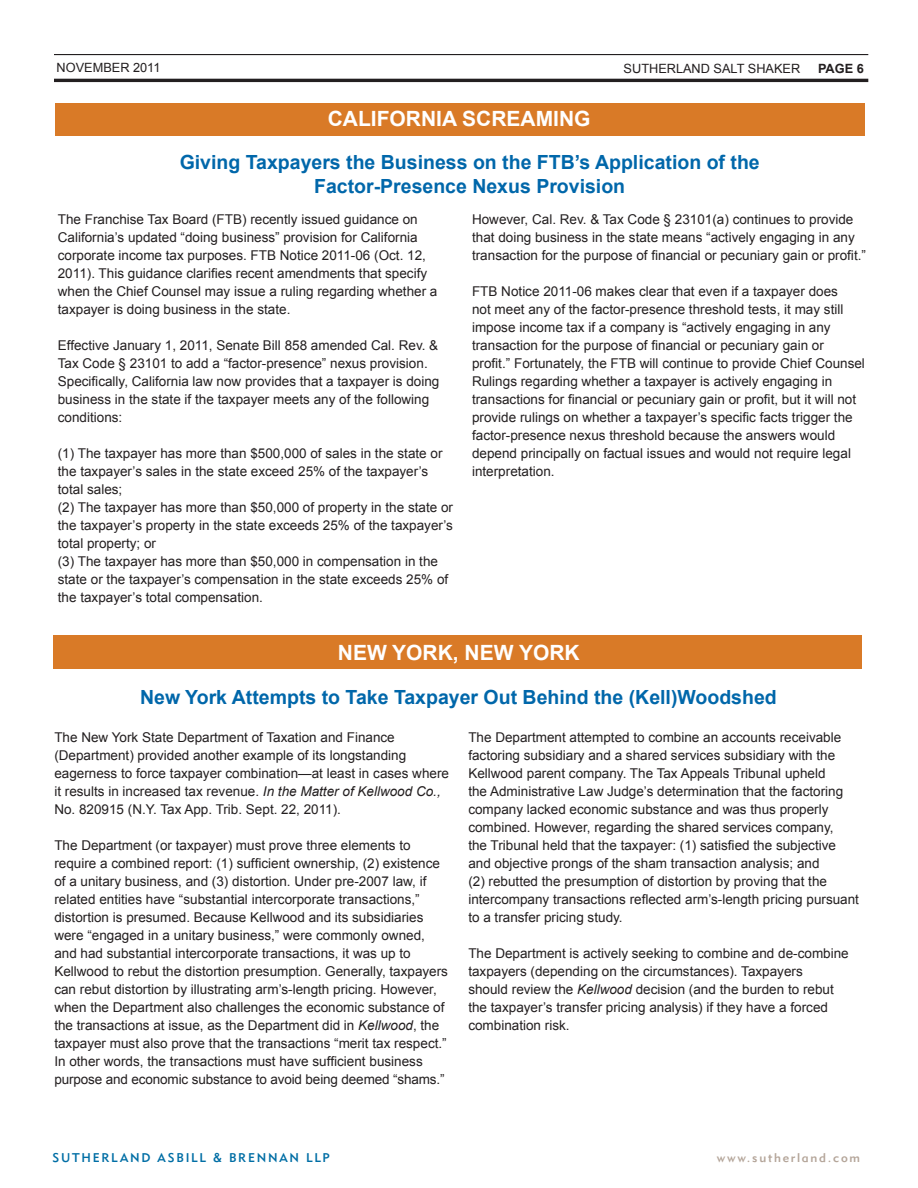
<style>
.page{position:relative;width:918px;height:1188px;background:#fff}
.page>*{position:absolute;margin:0;border:0;box-sizing:border-box;transform-origin:0 0}
.Headline_-_Main{font:700 21px "Arial";color:#fff}
.Body_Text{font:700 19.5px/23.4px "Arial";color:#0067aa;text-align:center}
.Body_Text-2{font:13.5px/18px "Arial";color:#231f20}
.t1{font:12.75px "Arial";color:#231f20}
.t2{font:700 12.75px "Arial";color:#231f20}
.t3{font:12.45px "Geometric 415 BT Medium A";letter-spacing:.14em;color:#006ea5}
.t4{font:12.45px "Geometric 415 BT Medium A";letter-spacing:.14em;color:#b4a599}
.s1{font-style:italic}
</style>
<div class="page">
<hr style="left:54px;top:54px;width:814px;height:1px;background:#231f20">
<hr style="left:54px;top:79px;width:814px;height:3px;background:#231f20">
<div style="left:55px;top:103px;width:809px;height:33px;background:#d97a27"></div>
<div style="left:54px;top:635px;width:808px;height:34px;background:#d97a27"></div>
<p class="t1" style="left:57px;top:59px;width:105px">NOVEMBER 2011</p>
<p class="Headline_-_Main" style="left:328px;top:105px;width:264px">CALIFORNIA SCREAMING</p>
<p class="t1" style="left:624px;top:60px;width:178px">SUTHERLAND SALT SHAKER</p>
<p class="t2" style="left:818px;top:60px;width:47px">PAGE 6</p>
<p class="Body_Text" style="left:180px;top:152px;width:582px">Giving Taxpayers the Business on the FTB’s Application of the<br>Factor-Presence Nexus Provision</p>
<p class="Body_Text-2" style="left:58px;top:210px;width:381px">The Franchise Tax Board (FTB) recently issued guidance on California’s updated “doing business” provision for California corporate income tax purposes. FTB Notice 2011-06 (Oct. 12, 2011). This guidance clarifies recent amendments that specify when the Chief Counsel may issue a ruling regarding whether a taxpayer is doing business in the state.</p>
<p class="Body_Text-2" style="left:58px;top:336px;width:383px">Effective January 1, 2011, Senate Bill 858 amended Cal. Rev. &amp; Tax Code § 23101 to add a “factor-presence” nexus provision.<br>Specifically, California law now provides that a taxpayer is doing business in the state if the taxpayer meets any of the following conditions:</p>
<p class="Body_Text-2" style="left:58px;top:444px;width:386px">(1) The taxpayer has more than $500,000 of sales in the state or the taxpayer’s sales in the state exceed 25% of the taxpayer’s total sales;</p>
<p class="Body_Text-2" style="left:58px;top:498px;width:397px;text-align:justify">(2) The taxpayer has more than $50,000 of property in the state or the taxpayer’s property in the state exceeds 25% of the taxpayer’s total property; or</p>
<p class="Body_Text-2" style="left:58px;top:552px;width:392px">(3) The taxpayer has more than $50,000 in compensation in the state or the taxpayer’s compensation in the state exceeds 25% of the taxpayer’s total compensation.</p>
<p class="Body_Text-2" style="left:472px;top:210px;width:395px">However, Cal. Rev. &amp; Tax Code § 23101(a) continues to provide that doing business in the state means “actively engaging in any transaction for the purpose of financial or pecuniary gain or profit.”</p>
<p class="Body_Text-2" style="left:472px;top:282px;width:394px">FTB Notice 2011-06 makes clear that even if a taxpayer does<br>not meet any of the factor-presence threshold tests, it may still impose income tax if a company is “actively engaging in any transaction for the purpose of financial or pecuniary gain or profit.” Fortunately, the FTB will continue to provide Chief Counsel Rulings regarding whether a taxpayer is actively engaging in transactions for financial or pecuniary gain or profit, but it will not provide rulings on whether a taxpayer’s specific facts trigger the factor-presence nexus threshold because the answers would depend principally on factual issues and would not require legal interpretation.</p>
<p class="Headline_-_Main" style="left:338px;top:639px;width:243px">NEW YORK, NEW YORK</p>
<p class="Body_Text" style="left:140px;top:687px;width:638px">New York Attempts to Take Taxpayer Out Behind the (Kell)Woodshed</p>
<p class="Body_Text-2" style="left:54px;top:728px;width:396px">The New York State Department of Taxation and Finance (Department) provided another example of its longstanding eagerness to force taxpayer combination—at least in cases where it results in increased tax revenue. <span class="s1">In the Matter of Kellwood Co., </span>No. 820915 (N.Y. Tax App. Trib. Sept. 22, 2011).</p>
<p class="Body_Text-2" style="left:54px;top:836px;width:395px">The Department (or taxpayer) must prove three elements to require a combined report: (1) sufficient ownership, (2) existence of a unitary business, and (3) distortion. Under pre-2007 law, if related entities have “substantial intercorporate transactions,” distortion is presumed. Because Kellwood and its subsidiaries were “engaged in a unitary business,” were commonly owned, and had substantial intercorporate transactions, it was up to Kellwood to rebut the distortion presumption. Generally, taxpayers can rebut distortion by illustrating arm’s-length pricing. However, when the Department also challenges the economic substance of the transactions at issue, as the Department did in <span class="s1">Kellwood</span>, the taxpayer must also prove that the transactions “merit tax respect.” In other words, the transactions must have sufficient business purpose and economic substance to avoid being deemed “shams.”</p>
<p class="Body_Text-2" style="left:468px;top:728px;width:392px">The Department attempted to combine an accounts receivable factoring subsidiary and a shared services subsidiary with the Kellwood parent company. The Tax Appeals Tribunal upheld<br>the Administrative Law Judge’s determination that the factoring company lacked economic substance and was thus properly combined. However, regarding the shared services company,<br>the Tribunal held that the taxpayer: (1) satisfied the subjective and objective prongs of the sham transaction analysis; and<br>(2) rebutted the presumption of distortion by proving that the intercompany transactions reflected arm’s-length pricing pursuant to a transfer pricing study.</p>
<p class="Body_Text-2" style="left:468px;top:944px;width:382px">The Department is actively seeking to combine and de-combine taxpayers (depending on the circumstances). Taxpayers<br>should review the <span class="s1">Kellwood</span> decision (and the burden to rebut the taxpayer’s transfer pricing analysis) if they have a forced combination risk.</p>
<p class="t3" style="left:53px;top:1150px;width:279px">SUTHERLAND ASBILL &amp; BRENNAN LLP</p>
<p class="t4" style="left:717px;top:1150px;width:145px">www.sutherland.com</p>
</div>
